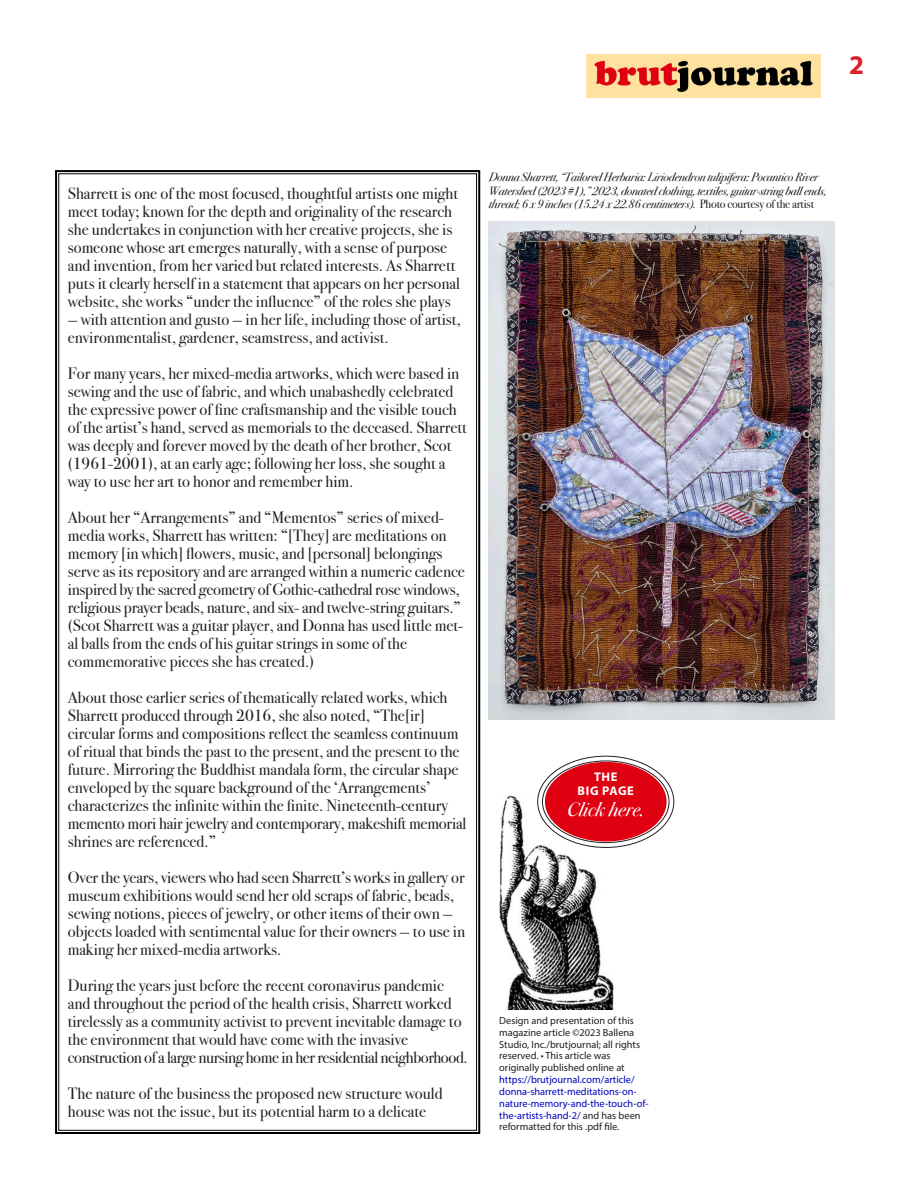
<style>
.page{position:relative;width:918px;height:1188px;background:#fff}
.page>*{position:absolute;margin:0;border:0;box-sizing:border-box;transform-origin:0 0}
.t1{font:700 27px "Myriad Pro";color:#de1f26}
.t2{font:italic 19.65px "Bodoni Svty Two ITCTT";color:#fff}
.t3{font:16.5px/18px "Bodoni Svty Two ITCTT";color:#231f20}
.t4{font:16.5px "Bodoni Svty Two ITCTT";letter-spacing:-.025em;color:#231f20}
.t5{font:700 12.6px "Myriad Pro";letter-spacing:.05em;color:#fff}
.t6{font:italic 12px/13.5px "Bodoni Svty Two ITCTT";letter-spacing:-.02em;color:#231f20}
.t7{font:10.35px/11.9px "Myriad Pro";color:#0000bf}
.t8{font:10.35px/11.9px "Myriad Pro";color:#231f20}
.s1{font-style:normal}
.s2{color:#231f20}
</style>
<div class="page">
<svg style="left:55px;top:170px;width:426px;height:964px"></svg>
<img style="left:587px;top:54px;width:234px;height:44px">
<img style="left:499px;top:791px;width:117px;height:218px">
<div style="left:545px;top:762px;width:122px;height:80px;background:#df0011;border-radius:50%"></div>
<img style="left:489px;top:221px;width:346px;height:499px">
<p class="t1" style="left:849px;top:48px;width:16px">2</p>
<p class="t3" style="left:68px;top:183px;width:394px">Sharrett is one of the most focused, thoughtful artists one might meet today; known for the depth and originality of the research she undertakes in conjunction with her creative projects, she is someone whose art emerges naturally, with a sense of purpose and invention, from her varied but related interests. As Sharrett puts it clearly herself in a statement that appears on her personal website, she works “under the influence” of the roles she plays</p>
<p class="t3" style="left:68px;top:309px;width:395px">— with attention and gusto — in her life, including those of artist, environmentalist, gardener, seamstress, and activist.</p>
<p class="t3" style="left:68px;top:363px;width:400px">For many years, her mixed-media artworks, which were based in sewing and the use of fabric, and which unabashedly celebrated the expressive power of fine craftsmanship and the visible touch of the artist’s hand, served as memorials to the deceased. Sharrett was deeply and forever moved by the death of her brother, Scot (1961-2001), at an early age; following her loss, she sought a way to use her art to honor and remember him.</p>
<p class="t3" style="left:68px;top:507px;width:378px">About her “Arrangements” and “Mementos” series of mixed-</p>
<p class="t3" style="left:68px;top:525px;width:399px">media works, Sharrett has written: “[They] are meditations on memory [in which] flowers, music, and [personal] belongings serve as its repository and are arranged within a numeric cadence inspired by the sacred geometry of Gothic-cathedral rose windows, religious prayer beads, nature, and six- and twelve-string guitars.” (Scot Sharrett was a guitar player, and Donna has used little met&shy;al balls from the ends of his guitar strings in some of the</p>
<p class="t3" style="left:68px;top:651px;width:248px">commemorative pieces she has created.)</p>
<p class="t3" style="left:68px;top:687px;width:381px">About those earlier series of thematically related works, which<br>Sharrett produced through 2016, she also noted, “The[ir]</p>
<p class="t3" style="left:68px;top:723px;width:393px;text-align:justify">circular forms and compositions reflect the seamless continuum of ritual that binds the past to the present, and the present to the future. Mirroring the Buddhist mandala form, the circular shape enveloped by the square background of the ‘Arrangements’</p>
<p class="t3" style="left:68px;top:795px;width:400px">characterizes the infinite within the finite. Nineteenth-century memento mori hair jewelry and contemporary, makeshift memorial shrines are referenced.”</p>
<p class="t3" style="left:68px;top:867px;width:399px">Over the years, viewers who had seen Sharrett’s works in gallery or museum exhibitions would send her old scraps of fabric, beads, sewing notions, pieces of jewelry, or other items of their own — objects loaded with sentimental value for their owners — to use in making her mixed-media artworks.</p>
<p class="t3" style="left:68px;top:975px;width:395px">During the years just before the recent coronavirus pandemic and throughout the period of the health crisis, Sharrett worked tirelessly as a community activist to prevent inevitable damage to the environment that would have come with the invasive</p>
<p class="t4" style="left:68px;top:1044px;width:401px">construction of a large nursing home in her residential neighborhood.</p>
<p class="t3" style="left:68px;top:1083px;width:376px">The nature of the business the proposed new structure would house was not the issue, but its potential harm to a delicate</p>
<p class="t6" style="left:489px;top:170px;width:339px">Donna Sharrett, “Tailored Herbaria: Liriodendron tulipifera: Pocantico River<br>Watershed (2023 #1),” 2023, donated clothing, textiles, guitar-string ball ends, thread; 6 x 9 inches (15.24 x 22.86 centimeters). <span class="s1">Photo courtesy of the artist</span></p>
<p class="t5" style="left:594px;top:769px;width:25px">THE</p>
<p class="t5" style="left:578px;top:782px;width:58px">BIG PAGE</p>
<p class="t2" style="left:567px;top:793px;width:79px">Click here.</p>
<p class="t8" style="left:499px;top:1014px;width:142px">Design and presentation of this magazine article ©2023 Ballena<br>Studio, Inc./brutjournal; all rights</p>
<p class="t8" style="left:499px;top:1050px;width:113px">reserved. • This article was</p>
<p class="t7" style="left:499px;top:1062px;width:151px"><span class="s2">originally published online at </span>https://brutjournal.com/article/ donna-sharrett-meditations-on&shy;nature-memory-and-the-touch-of&shy;the-artists-hand-2/ <span class="s2">and has been reformatted for this .pdf file.</span></p>
</div>
